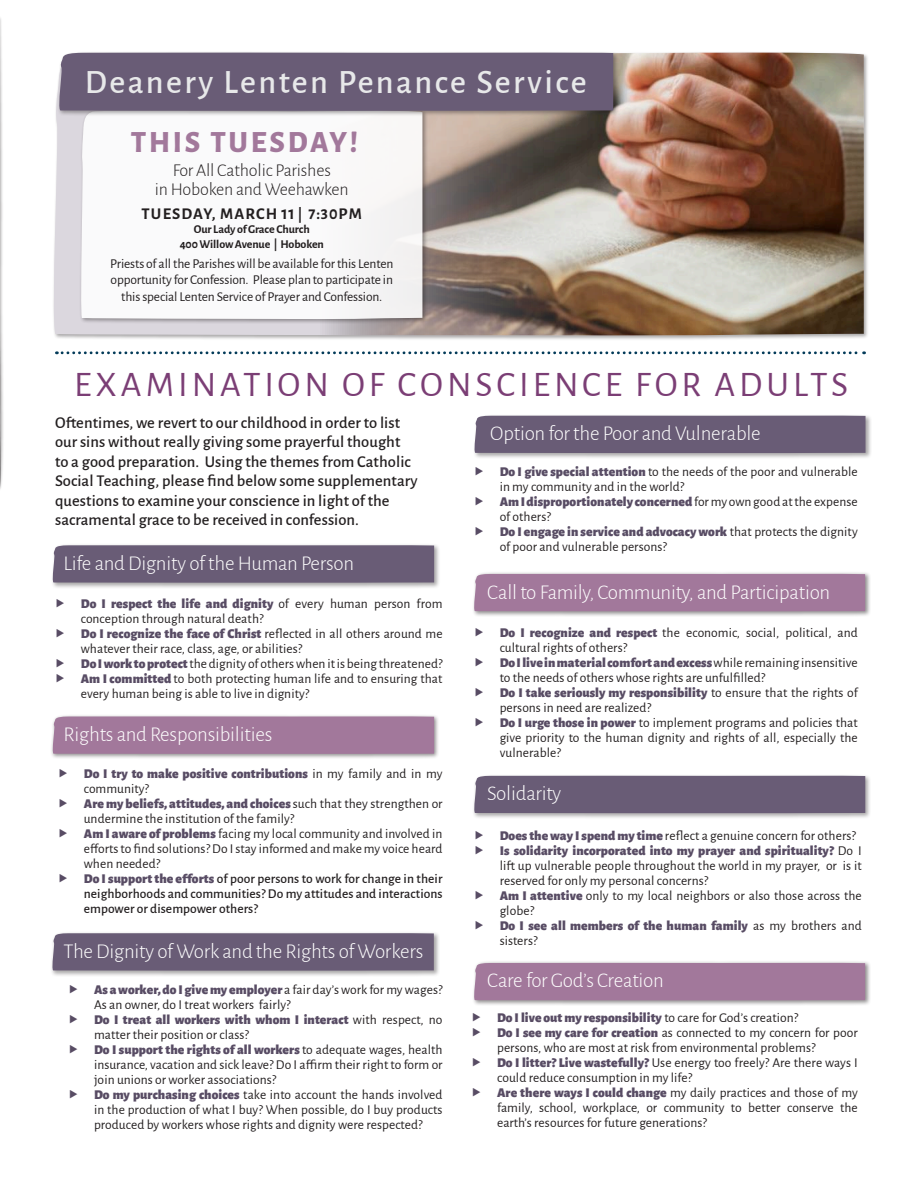
<style>
.page{position:relative;width:918px;height:1188px;background:#fff}
.page>*{position:absolute;margin:0;border:0;box-sizing:border-box;transform-origin:0 0}
.t1{font:36px "Alegreya Sans";letter-spacing:.11em;color:#7b3e75}
.t2{font:500 34.2px "Alegreya Sans";letter-spacing:.07em;color:#e7e8e9}
.First_title{font:800 30.45px "Alegreya Sans";letter-spacing:.09em;color:#a2789b}
.First_title-2{font:300 21px "Alegreya Sans";letter-spacing:-.01em;color:#fff}
.t3{font:300 18px/18.6px "Alegreya Sans";letter-spacing:-.01em;color:#231f20;text-align:center}
.t4{font:500 16.5px/19.5px "Alegreya Sans";letter-spacing:.005em;color:#231f20}
.t5{font:700 16.5px "Alegreya Sans";letter-spacing:.07em;color:#231f20}
.t6{font:13.5px/15px "Alegreya Sans";letter-spacing:.005em;color:#231f20}
.t7{font:900 13.5px/15px "Alegreya Sans";letter-spacing:.005em;color:#584c64}
.t8{font:500 13.5px/15px "Alegreya Sans";letter-spacing:.005em;color:#231f20;text-align:justify}
.t9{font:700 12px "Alegreya Sans";letter-spacing:-.01em;color:#231f20}
.s1{font-size:15px}
.s2{font-weight:900;color:#584c64}
.s3{font-weight:400;color:#231f20}
</style>
<div class="page">
<svg style="left:0;top:18px;width:3px;height:471px"></svg>
<div style="left:52px;top:51px;width:817px;height:290px;background:#231f20;opacity:.4"></div>
<svg style="left:52px;top:51px;width:812px;height:285px;background:#dedae0"></svg>
<img style="left:317px;top:52px;width:547px;height:284px">
<div style="left:472px;top:571px;width:399px;height:46px;background:#231f20;opacity:.5"></div>
<div style="left:473px;top:574px;width:392px;height:37px;background:#a2789b"></div>
<div style="left:473px;top:414px;width:399px;height:45px;background:#231f20;opacity:.4"></div>
<div style="left:473px;top:415px;width:393px;height:38px;background:#695c76"></div>
<div style="left:472px;top:961px;width:399px;height:45px;background:#231f20;opacity:.5"></div>
<div style="left:473px;top:963px;width:392px;height:37px;background:#a2789b"></div>
<div style="left:473px;top:774px;width:399px;height:45px;background:#231f20;opacity:.4"></div>
<div style="left:473px;top:776px;width:392px;height:37px;background:#695c76"></div>
<div style="left:51px;top:931px;width:389px;height:46px;background:#231f20;opacity:.4"></div>
<div style="left:51px;top:933px;width:383px;height:38px;background:#695c76"></div>
<div style="left:50px;top:714px;width:390px;height:45px;background:#231f20;opacity:.5"></div>
<div style="left:51px;top:716px;width:383px;height:38px;background:#a2789b"></div>
<div style="left:51px;top:543px;width:389px;height:46px;background:#231f20;opacity:.4"></div>
<div style="left:51px;top:545px;width:383px;height:38px;background:#695c76"></div>
<div style="left:79px;top:108px;width:349px;height:216px;background:#231f20;opacity:.5"></div>
<svg style="left:80px;top:117px;width:342px;height:202px"></svg>
<svg style="left:56px;top:351px;width:809px;height:3px"></svg>
<div style="left:58px;top:51px;width:562px;height:66px;background:#231f20;opacity:.4"></div>
<div style="left:57px;top:52px;width:556px;height:59px;background:#695c76"></div>
<p class="t2" style="left:85px;top:57px;width:504px">Deanery Lenten Penance Service</p>
<p class="First_title" style="left:131px;top:119px;width:229px">THIS TUESDAY!</p>
<p class="t3" style="left:155px;top:161px;width:195px">For All Catholic Parishes<br>in Hoboken and Weehawken</p>
<p class="t5" style="left:142px;top:202px;width:222px">TUESDAY, MARCH 11 <span class="s1">|</span> 7:30PM</p>
<p class="t9" style="left:194px;top:221px;width:117px">Our Lady of Grace Church</p>
<p class="t9" style="left:180px;top:235px;width:146px">400 Willow Avenue | Hoboken</p>
<p class="t6" style="left:110px;top:255px;width:285px;line-height:16.2px;text-align:center">Priests of all the Parishes will be available for this Lenten opportunity for Confession. Please plan to participate in this special Lenten Service of Prayer and Confession.</p>
<p class="t1" style="left:74px;top:359px;width:775px">EXAMINATION OF CONSCIENCE FOR ADULTS</p>
<p class="t4" style="left:55px;top:412px;width:364px">Oftentimes, we revert to our childhood in order to list our sins without really giving some prayerful thought to a good preparation. Using the themes from Catholic Social Teaching, please find below some supplementary questions to examine your conscience in light of the sacramental grace to be received in confession.</p>
<p class="First_title-2" style="left:63px;top:549px;width:292px">Life and Dignity of the Human Person</p>
<p class="t6" style="left:81px;top:595px;width:363px"><span class="s2">Do I respect the life and dignity</span> of every human person from conception through natural death?</p>
<p class="t6" style="left:81px;top:625px;width:363px"><span class="s2">Do I recognize the face of Christ</span> reflected in all others around me whatever their race, class, age, or abilities?</p>
<p class="t6" style="left:81px;top:655px;width:363px"><span class="s2">Do I work to protect</span> the dignity of others when it is being threatened?</p>
<p class="t6" style="left:81px;top:670px;width:363px"><span class="s2">Am I committed</span> to both protecting human life and to ensuring that every human being is able to live in dignity?</p>
<p class="First_title-2" style="left:63px;top:720px;width:210px">Rights and Responsibilities</p>
<p class="t7" style="left:84px;top:765px;width:360px">Do I try to make positive contributions <span class="s3">in my family and in my community?</span></p>
<p class="t6" style="left:84px;top:796px;width:360px"><span class="s2">Are my beliefs, attitudes, and choices</span> such that they strengthen or undermine the institution of the family?</p>
<p class="t6" style="left:84px;top:826px;width:360px;text-align:justify"><span class="s2">Am I aware of problems</span> facing my local community and involved in efforts to find solutions? Do I stay informed and make my voice heard when needed?</p>
<p class="t8" style="left:84px;top:870px;width:360px"><span class="s2">Do I support the efforts</span> of poor persons to work for change in their neighborhoods and communities? Do my attitudes and interactions empower or disempower others?</p>
<p class="First_title-2" style="left:63px;top:938px;width:361px">The Dignity of Work and the Rights of Workers</p>
<p class="t6" style="left:94px;top:981px;width:350px"><span class="s2">As a worker, do I give my employer</span> a fair day’s work for my wages?<br>As an owner, do I treat workers fairly?</p>
<p class="t6" style="left:94px;top:1011px;width:350px"><span class="s2">Do I treat all workers with whom I interact</span> with respect, no matter their position or class?</p>
<p class="t6" style="left:94px;top:1041px;width:350px;text-align:justify"><span class="s2">Do I support the rights of all workers</span> to adequate wages, health insurance, vacation and sick leave? Do I affirm their right to form or join unions or worker associations?</p>
<p class="t6" style="left:94px;top:1086px;width:350px;text-align:justify"><span class="s2">Do my purchasing choices</span> take into account the hands involved in the production of what I buy? When possible, do I buy products produced by workers whose rights and dignity were respected?</p>
<p class="First_title-2" style="left:490px;top:420px;width:272px">Option for the Poor and Vulnerable</p>
<p class="t6" style="left:500px;top:464px;width:360px"><span class="s2">Do I give special attention</span> to the needs of the poor and vulnerable in my community and in the world?</p>
<p class="t6" style="left:500px;top:494px;width:360px"><span class="s2">Am I disproportionately concerned</span>for my own good at the expense of others?</p>
<p class="t6" style="left:500px;top:524px;width:360px"><span class="s2">Do I engage in service and advocacy work</span> that protects the dignity of poor and vulnerable persons?</p>
<p class="First_title-2" style="left:487px;top:579px;width:344px">Call to Family, Community, and Participation</p>
<p class="t6" style="left:500px;top:625px;width:360px"><span class="s2">Do I recognize and respect</span> the economic, social, political, and cultural rights of others?</p>
<p class="t6" style="left:500px;top:655px;width:360px"><span class="s2">Do I live in material comfort and excess</span>while remaining insensitive to the needs of others whose rights are unfulfilled?</p>
<p class="t6" style="left:500px;top:685px;width:360px"><span class="s2">Do I take seriously my responsibility</span> to ensure that the rights of persons in need are realized?</p>
<p class="t6" style="left:500px;top:715px;width:360px;text-align:justify"><span class="s2">Do I urge those in power</span> to implement programs and policies that give priority to the human dignity and rights of all, especially the vulnerable?</p>
<p class="First_title-2" style="left:487px;top:780px;width:76px">Solidarity</p>
<p class="t6" style="left:500px;top:828px;width:358px"><span class="s2">Does the way I spend my time</span> reflect a genuine concern for others?</p>
<p class="t6" style="left:500px;top:843px;width:364px;text-align:justify"><span class="s2">Is solidarity incorporated into my prayer and spirituality?</span> Do I lift up vulnerable people throughout the world in my prayer, or is it reserved for only my personal concerns?</p>
<p class="t6" style="left:500px;top:888px;width:364px"><span class="s2">Am I attentive</span> only to my local neighbors or also those across the globe?</p>
<p class="t7" style="left:500px;top:917px;width:364px">Do I see all members of the human family <span class="s3">as my brothers and sisters?</span></p>
<p class="First_title-2" style="left:487px;top:966px;width:178px">Care for God’s Creation</p>
<p class="t7" style="left:497px;top:1008px;width:303px">Do I live out my responsibility <span class="s3">to care for God’s creation?</span></p>
<p class="t6" style="left:497px;top:1024px;width:362px"><span class="s2">Do I see my care for creation</span> as connected to my concern for poor persons, who are most at risk from environmental problems?</p>
<p class="t6" style="left:497px;top:1054px;width:362px"><span class="s2">Do I litter? Live wastefully?</span> Use energy too freely? Are there ways I could reduce consumption in my life?</p>
<p class="t6" style="left:497px;top:1084px;width:362px;text-align:justify"><span class="s2">Are there ways I could change</span> my daily practices and those of my family, school, workplace, or community to better conserve the earth’s resources for future generations?</p>
</div>
